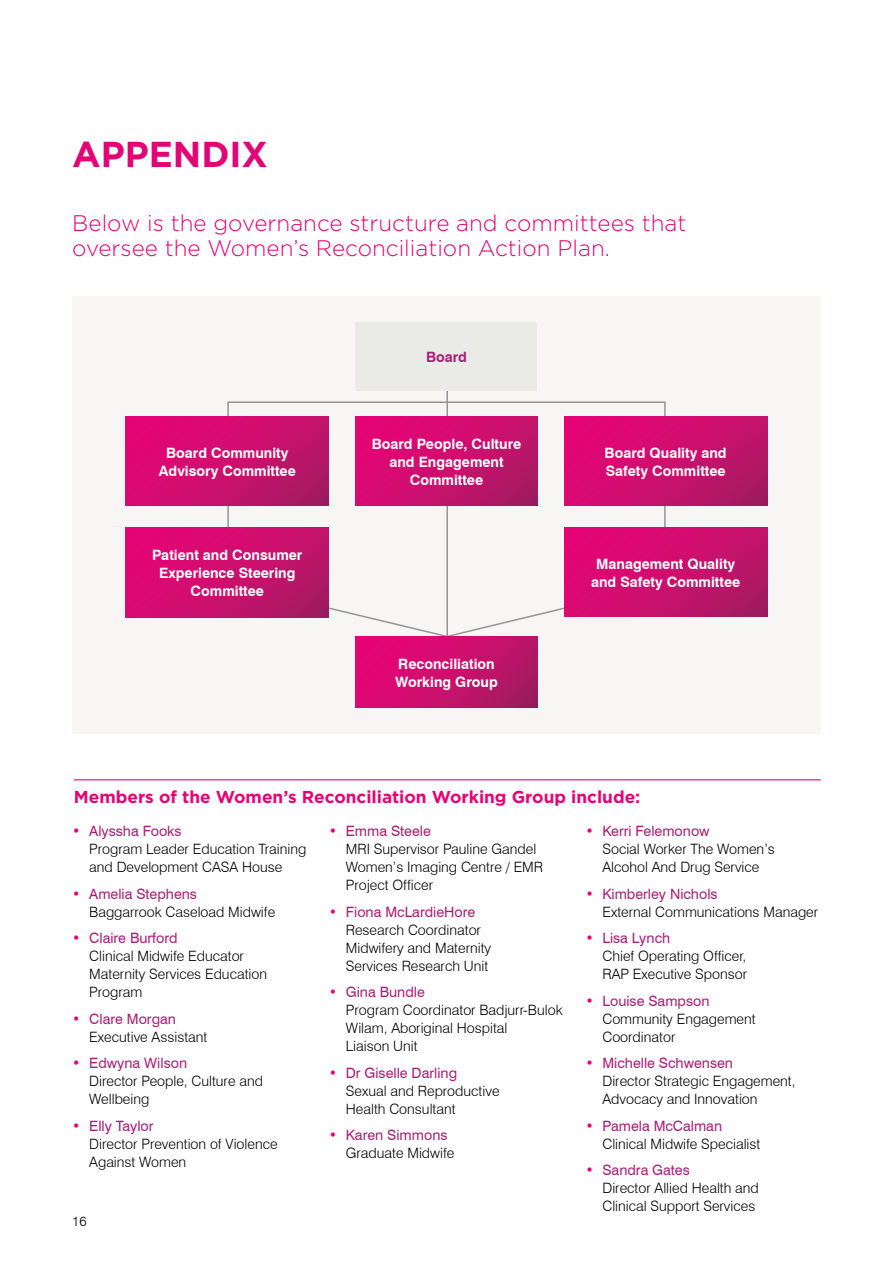
<style>
.page{position:relative;width:893px;height:1263px;background:#fff}
.page>*{position:absolute;margin:0;border:0;box-sizing:border-box;transform-origin:0 0}
.t1{font:700 36px "Gotham";color:#e40375}
.t2{font:300 22.5px/25.5px "Gotham";color:#e40375}
.t3{font:700 17.25px "Gotham";color:#e40375}
.t4{font:300 14.25px/18px "Swiss 721 BT";color:#000}
.t5{font:700 14.25px/18px "Swiss 721 BT";color:#fff;text-align:center}
.t6{font:700 14.25px "Swiss 721 BT";color:#a91f77}
.t7{font:300 13.5px "Swiss 721 BT";color:#000}
.s1{color:#e40375}
.s2{font-weight:400;color:#a91f77}
</style>
<div class="page">
<div style="left:72px;top:296px;width:749px;height:438px;background:#f7f6f5"></div>
<svg style="left:227px;top:401px;width:439px;height:237px"></svg>
<hr style="left:446px;top:378px;width:2px;height:299px;background:#939598">
<div style="left:356px;top:323px;width:181px;height:68px;background:#eaeae6"></div>
<svg style="left:126px;top:416px;width:203px;height:90px;background:#cb0e6d"></svg>
<svg style="left:356px;top:416px;width:181px;height:90px;background:#cb0e6d"></svg>
<svg style="left:564px;top:416px;width:203px;height:90px;background:#cb0e6d"></svg>
<svg style="left:126px;top:528px;width:203px;height:89px;background:#cb0e6d"></svg>
<svg style="left:564px;top:528px;width:203px;height:89px;background:#cb0e6d"></svg>
<svg style="left:356px;top:636px;width:181px;height:72px;background:#ca0e6d"></svg>
<hr style="left:74px;top:779px;width:747px;height:1px;background:#e40375">
<h1 class="t1" style="left:72px;top:131px;width:197px">APPENDIX</h1>
<h2 class="t2" style="left:72px;top:209px;width:615px">Below is the governance structure and committees that oversee the Women’s Reconciliation Action Plan.</h2>
<p class="t6" style="left:426px;top:349px;width:42px">Board</p>
<p class="t5" style="left:159px;top:443px;width:139px">Board Community<br>Advisory Committee</p>
<p class="t5" style="left:372px;top:434px;width:151px">Board People, Culture and Engagement<br>Committee</p>
<p class="t5" style="left:605px;top:443px;width:124px;text-align:left">Board Quality and<br>Safety Committee</p>
<p class="t5" style="left:152px;top:546px;width:152px">Patient and Consumer<br>Experience Steering<br>Committee</p>
<p class="t5" style="left:591px;top:554px;width:151px">Management Quality and Safety Committee</p>
<p class="t5" style="left:395px;top:654px;width:104px;text-align:left">Reconciliation<br>Working Group</p>
<p class="t3" style="left:74px;top:785px;width:568px">Members of the Women’s Reconciliation Working Group include:</p>
<p class="t4" style="left:89px;top:822px;width:219px;text-indent:-17px"><span class="s1">•</span> <span class="s2">Alyssha Fooks<br></span>Program Leader Education Training and Development CASA House</p>
<p class="t4" style="left:89px;top:885px;width:187px;text-indent:-17px"><span class="s1">•</span> <span class="s2">Amelia Stephens<br></span>Baggarrook Caseload Midwife</p>
<p class="t4" style="left:89px;top:929px;width:179px;text-indent:-17px"><span class="s1">•</span> <span class="s2">Claire Burford<br></span>Clinical Midwife Educator<br>Maternity Services Education<br>Program</p>
<p class="t4" style="left:89px;top:1010px;width:120px;text-indent:-17px"><span class="s1">•</span> <span class="s2">Clare Morgan<br></span>Executive Assistant</p>
<p class="t4" style="left:89px;top:1054px;width:175px;text-indent:-17px"><span class="s1">•</span> <span class="s2">Edwyna Wilson<br></span>Director People, Culture and<br>Wellbeing</p>
<p class="t4" style="left:89px;top:1117px;width:190px;text-indent:-17px"><span class="s1">•</span> <span class="s2">Elly Taylor<br></span>Director Prevention of Violence<br>Against Women</p>
<p class="t7" style="left:72px;top:1212px;width:16px">16</p>
<p class="t4" style="left:346px;top:822px;width:199px;text-indent:-17px"><span class="s1">•</span> <span class="s2">Emma Steele<br></span>MRI Supervisor Pauline Gandel<br>Women’s Imaging Centre / EMR<br>Project Officer</p>
<p class="t4" style="left:346px;top:903px;width:147px;text-indent:-17px"><span class="s1">•</span> <span class="s2">Fiona McLardieHore<br></span>Research Coordinator<br>Midwifery and Maternity<br>Services Research Unit</p>
<p class="t4" style="left:346px;top:983px;width:218px;text-indent:-17px"><span class="s1">•</span> <span class="s2">Gina Bundle<br></span>Program Coordinator Badjurr-Bulok<br>Wilam, Aboriginal Hospital<br>Liaison Unit</p>
<p class="t4" style="left:346px;top:1064px;width:155px;text-indent:-17px"><span class="s1">•</span> <span class="s2">Dr Giselle Darling<br></span>Sexual and Reproductive<br>Health Consultant</p>
<p class="t4" style="left:346px;top:1126px;width:110px;text-indent:-17px"><span class="s1">•</span> <span class="s2">Karen Simmons<br></span>Graduate Midwife</p>
<p class="t4" style="left:602px;top:822px;width:174px;text-indent:-17px"><span class="s1">•</span> <span class="s2">Kerri Felemonow<br></span>Social Worker The Women’s<br>Alcohol And Drug Service</p>
<p class="t4" style="left:602px;top:885px;width:217px;text-indent:-17px"><span class="s1">•</span> <span class="s2">Kimberley Nichols<br></span>External Communications Manager</p>
<p class="t4" style="left:602px;top:929px;width:146px;text-indent:-17px"><span class="s1">•</span> <span class="s2">Lisa Lynch<br></span>Chief Operating Officer,<br>RAP Executive Sponsor</p>
<p class="t4" style="left:602px;top:992px;width:155px;text-indent:-17px"><span class="s1">•</span> <span class="s2">Louise Sampson<br></span>Community Engagement<br>Coordinator</p>
<p class="t4" style="left:602px;top:1054px;width:195px;text-indent:-17px"><span class="s1">•</span> <span class="s2">Michelle Schwensen<br></span>Director Strategic Engagement,<br>Advocacy and Innovation</p>
<p class="t4" style="left:602px;top:1117px;width:159px;text-indent:-17px"><span class="s1">•</span> <span class="s2">Pamela McCalman<br></span>Clinical Midwife Specialist</p>
<p class="t4" style="left:602px;top:1161px;width:158px;text-indent:-17px"><span class="s1">•</span> <span class="s2">Sandra Gates<br></span>Director Allied Health and<br>Clinical Support Services</p>
</div>
